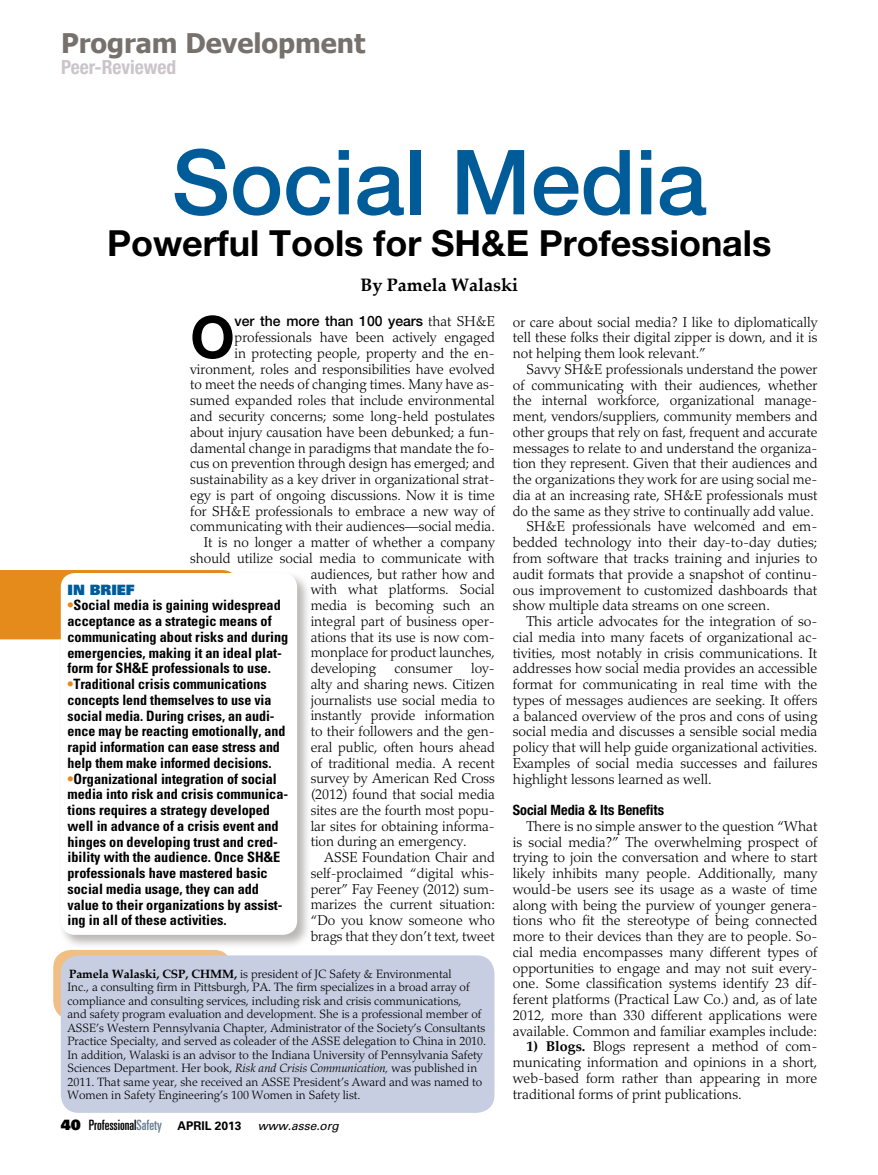
<style>
.page{position:relative;width:878px;height:1175px;background:#fff}
.page>*{position:absolute;margin:0;border:0;box-sizing:border-box;transform-origin:0 0}
.t1{font:500 90px "Helvetica Neue LT Std";color:#005c99}
.t2{font:700 58.35px "Helvetica Neue LT Std";color:#000}
.t3{font:700 36px "Helvetica Neue LT Std";color:#000}
.t4{font:700 27px "Tahoma";color:#76716d}
.t5{font:700 condensed 19.5px "Helvetica Neue LT Std";color:#cbc5c9}
.t6{font:700 18px "Palatino Linotype";color:#000}
.t7{font:300 14.25px/15.8px "Palatino LT Std";color:#000;text-align:justify}
.t8{font:700 condensed 14.25px/15.8px "Univers LT Std";color:#000}
.t9{font:ultra-condensed 14.25px "Univers LT Std";color:#000}
.t10{font:500 14.25px "Helvetica Neue LT Std";color:#000}
.t11{font:700 condensed 14.25px "Helvetica Neue LT Std";color:#000}
.t12{font:14.25px "Univers LT Std X Black";color:#005c99}
.t13{font:300 12px/13.5px "Palatino LT Std";color:#000}
.s1{font-family:"Palatino LT Std";font-weight:300}
.s2{font-weight:700}
.s3{color:#e58b1b}
.s4{font-family:"Palatino Linotype";font-weight:700}
.s5{font-style:italic}
.s6{font-family:"Univers LT Std X Black";font-stretch:normal}
.s7{color:#657c91}
.s8{font-weight:700;font-stretch:normal;font-size:12px}
.s9{font-style:italic;font-stretch:normal;font-size:12px}
</style>
<div class="page">
<div style="left:0;top:570px;width:228px;height:69px;background:#e58b1b"></div>
<div style="left:53px;top:949px;width:179px;height:70px;background:#f1be84;border-radius:18px"></div>
<div style="left:59px;top:571px;width:252px;height:378px;background:#76716d;opacity:.5"></div>
<div style="left:61px;top:573px;width:236px;height:361px;background:#fff;border-radius:14px"></div>
<div style="left:61px;top:955px;width:433px;height:157px;background:#c7cee2;border-radius:18px"></div>
<h3 class="t4" style="left:61px;top:24px;width:305px">Program Development</h3>
<h3 class="t5" style="left:61px;top:55px;width:116px">Peer-Reviewed</h3>
<h1 class="t1" style="left:172px;top:129px;width:536px">Social Media</h1>
<h3 class="t3" style="left:107px;top:221px;width:665px">Powerful Tools for SH&amp;E Professionals</h3>
<p class="t6" style="left:360px;top:272px;width:159px">By Pamela Walaski</p>
<h2 class="t2" style="left:190px;top:301px;width:46px">O</h2>
<p class="t10" style="left:235px;top:313px;width:262px">ver the more than 100 years <span class="s1">that SH&amp;E</span></p>
<p class="t7" style="left:513px;top:314px;width:306px">or care about social media? I like to diplomatically tell these folks their digital zipper is down, and it is not helping them look relevant.”</p>
<p class="t7" style="left:526px;top:361px;width:292px">Savvy SH&amp;E professionals understand the power</p>
<p class="t7" style="left:513px;top:377px;width:306px">of communicating with their audiences, whether</p>
<p class="t7" style="left:513px;top:393px;width:306px">the internal workforce, organizational manage-</p>
<p class="t7" style="left:513px;top:408px;width:306px">ment, vendors/suppliers, community members and</p>
<p class="t7" style="left:513px;top:424px;width:306px">other groups that rely on fast, frequent and accurate</p>
<p class="t7" style="left:513px;top:440px;width:306px">messages to relate to and understand the organiza-</p>
<p class="t7" style="left:513px;top:456px;width:306px">tion they represent. Given that their audiences and</p>
<p class="t7" style="left:513px;top:471px;width:306px">the organizations they work for are using social me-</p>
<p class="t7" style="left:513px;top:487px;width:306px">dia at an increasing rate, SH&amp;E professionals must</p>
<p class="t7" style="left:513px;top:503px;width:302px">do the same as they strive to continually add value.</p>
<p class="t7" style="left:526px;top:519px;width:292px">SH&amp;E professionals have welcomed and em-</p>
<p class="t7" style="left:513px;top:535px;width:306px">bedded technology into their day-to-day duties;</p>
<p class="t7" style="left:513px;top:550px;width:306px">from software that tracks training and injuries to</p>
<p class="t7" style="left:513px;top:566px;width:306px">audit formats that provide a snapshot of continu-</p>
<p class="t7" style="left:513px;top:582px;width:306px">ous improvement to customized dashboards that</p>
<p class="t7" style="left:513px;top:598px;width:258px">show multiple data streams on one screen.</p>
<p class="t7" style="left:526px;top:613px;width:292px">This article advocates for the integration of so-</p>
<p class="t7" style="left:513px;top:629px;width:306px">cial media into many facets of organizational ac-</p>
<p class="t7" style="left:513px;top:645px;width:306px">tivities, most notably in crisis communications. It</p>
<p class="t7" style="left:513px;top:661px;width:306px">addresses how social media provides an accessible</p>
<p class="t7" style="left:513px;top:676px;width:306px">format for communicating in real time with the</p>
<p class="t7" style="left:513px;top:692px;width:306px">types of messages audiences are seeking. It offers</p>
<p class="t7" style="left:513px;top:708px;width:306px">a balanced overview of the pros and cons of using</p>
<p class="t7" style="left:513px;top:723px;width:306px">social media and discusses a sensible social media</p>
<p class="t7" style="left:513px;top:739px;width:306px">policy that will help guide organizational activities.</p>
<p class="t7" style="left:513px;top:755px;width:306px">Examples of social media successes and failures</p>
<p class="t7" style="left:513px;top:771px;width:200px">highlight lessons learned as well.</p>
<p class="t11" style="left:513px;top:801px;width:153px">Social Media &amp; Its Benefits</p>
<p class="t7" style="left:513px;top:818px;width:306px;text-indent:13px">There is no simple answer to the question “What is social media?” The overwhelming prospect of trying to join the conversation and where to start likely inhibits many people. Additionally, many would-be users see its usage as a waste of time along with being the purview of younger genera&shy;tions who fit the stereotype of being connected more to their devices than they are to people. So&shy;cial media encompasses many different types of opportunities to engage and may not suit every&shy;one. Some classification systems identify 23 dif&shy;ferent platforms (Practical Law Co.) and, as of late 2012, more than 330 different applications were available. Common and familiar examples include:</p>
<p class="t7" style="left:513px;top:1038px;width:306px;text-indent:13px"><span class="s2">1) Blogs.</span> Blogs represent a method of com&shy;municating information and opinions in a short, web-based form rather than appearing in more traditional forms of print publications.</p>
<p class="t7" style="left:235px;top:330px;width:262px">professionals have been actively engaged</p>
<p class="t7" style="left:235px;top:345px;width:262px">in protecting people, property and the en-</p>
<p class="t7" style="left:190px;top:361px;width:306px">vironment, roles and responsibilities have evolved</p>
<p class="t7" style="left:190px;top:377px;width:306px">to meet the needs of changing times. Many have as-</p>
<p class="t7" style="left:190px;top:393px;width:306px">sumed expanded roles that include environmental</p>
<p class="t7" style="left:190px;top:408px;width:306px">and security concerns; some long-held postulates</p>
<p class="t7" style="left:190px;top:424px;width:306px">about injury causation have been debunked; a fun-</p>
<p class="t7" style="left:190px;top:440px;width:306px">damental change in paradigms that mandate the fo-</p>
<p class="t7" style="left:190px;top:456px;width:306px">cus on prevention through design has emerged; and</p>
<p class="t7" style="left:190px;top:471px;width:306px">sustainability as a key driver in organizational strat-</p>
<p class="t7" style="left:190px;top:487px;width:306px">egy is part of ongoing discussions. Now it is time</p>
<p class="t7" style="left:190px;top:503px;width:306px">for SH&amp;E professionals to embrace a new way of</p>
<p class="t7" style="left:190px;top:519px;width:306px">communicating with their audiences—social media.</p>
<p class="t7" style="left:204px;top:534px;width:292px">It is no longer a matter of whether a company</p>
<p class="t7" style="left:190px;top:550px;width:306px">should utilize social media to communicate with</p>
<p class="t7" style="left:311px;top:566px;width:186px">audiences, but rather how and</p>
<p class="t7" style="left:311px;top:582px;width:186px">with what platforms. Social</p>
<p class="t7" style="left:311px;top:597px;width:186px">media is becoming such an</p>
<p class="t7" style="left:311px;top:613px;width:186px">integral part of business oper-</p>
<p class="t7" style="left:311px;top:629px;width:186px">ations that its use is now com-</p>
<p class="t7" style="left:311px;top:645px;width:186px">monplace for product launches,</p>
<p class="t7" style="left:311px;top:660px;width:67px">developing</p>
<p class="t7" style="left:394px;top:660px;width:60px">consumer</p>
<p class="t12" style="left:68px;top:580px;width:69px">IN BRIEF</p>
<p class="t8" style="left:68px;top:597px;width:222px"><span class="s3">•</span>Social media is gaining widespread acceptance as a strategic means of communicating about risks and during emergencies, making it an ideal plat&shy;form for SH&amp;E professionals to use.</p>
<p class="t8" style="left:68px;top:676px;width:219px"><span class="s3">•</span>Traditional crisis communications concepts lend themselves to use via social media. During crises, an audi&shy;ence may be reacting emotionally, and rapid information can ease stress and help them make informed decisions.</p>
<p class="t8" style="left:68px;top:770px;width:222px"><span class="s3">•</span>Organizational integration of social media into risk and crisis communica&shy;tions requires a strategy developed well in advance of a crisis event and hinges on developing trust and cred&shy;ibility with the audience. Once SH&amp;E professionals have mastered basic social media usage, they can add value to their organizations by assist&shy;ing in all of these activities.</p>
<p class="t7" style="left:311px;top:660px;width:186px;text-indent:160px">loy&shy;alty and sharing news. Citizen journalists use social media to instantly provide information to their followers and the gen&shy;eral public, often hours ahead of traditional media. A recent survey by American Red Cross (2012) found that social media sites are the fourth most popu&shy;lar sites for obtaining informa&shy;tion during an emergency.</p>
<p class="t7" style="left:311px;top:849px;width:186px;text-indent:14px">ASSE Foundation Chair and self-proclaimed “digital whis&shy;perer” Fay Feeney (2012) sum&shy;marizes the current situation: “Do you know someone who brags that they don’t text, tweet</p>
<p class="t13" style="left:68px;top:967px;width:420px"><span class="s4">Pamela Walaski, CSP, CHMM,</span> is president of JC Safety &amp; Environmental<br>Inc., a consulting firm in Pittsburgh, PA. The firm specializes in a broad array of compliance and consulting services, including risk and crisis communications,<br>and safety program evaluation and development. She is a professional member of ASSE’s Western Pennsylvania Chapter, Administrator of the Society’s Consultants Practice Specialty, and served as coleader of the ASSE delegation to China in 2010.<br>In addition, Walaski is an advisor to the Indiana University of Pennsylvania Safety Sciences Department. Her book, <span class="s5">Risk and Crisis Communication,</span> was published in 2011. That same year, she received an ASSE President’s Award and was named to Women in Safety Engineering’s 100 Women in Safety list.</p>
<p class="t9" style="left:61px;top:1116px;width:280px"><span class="s6">40</span> Professional<span class="s7">Safety</span> <span class="s8">APRIL 2013</span> <span class="s9">www.asse.org</span></p>
</div>
